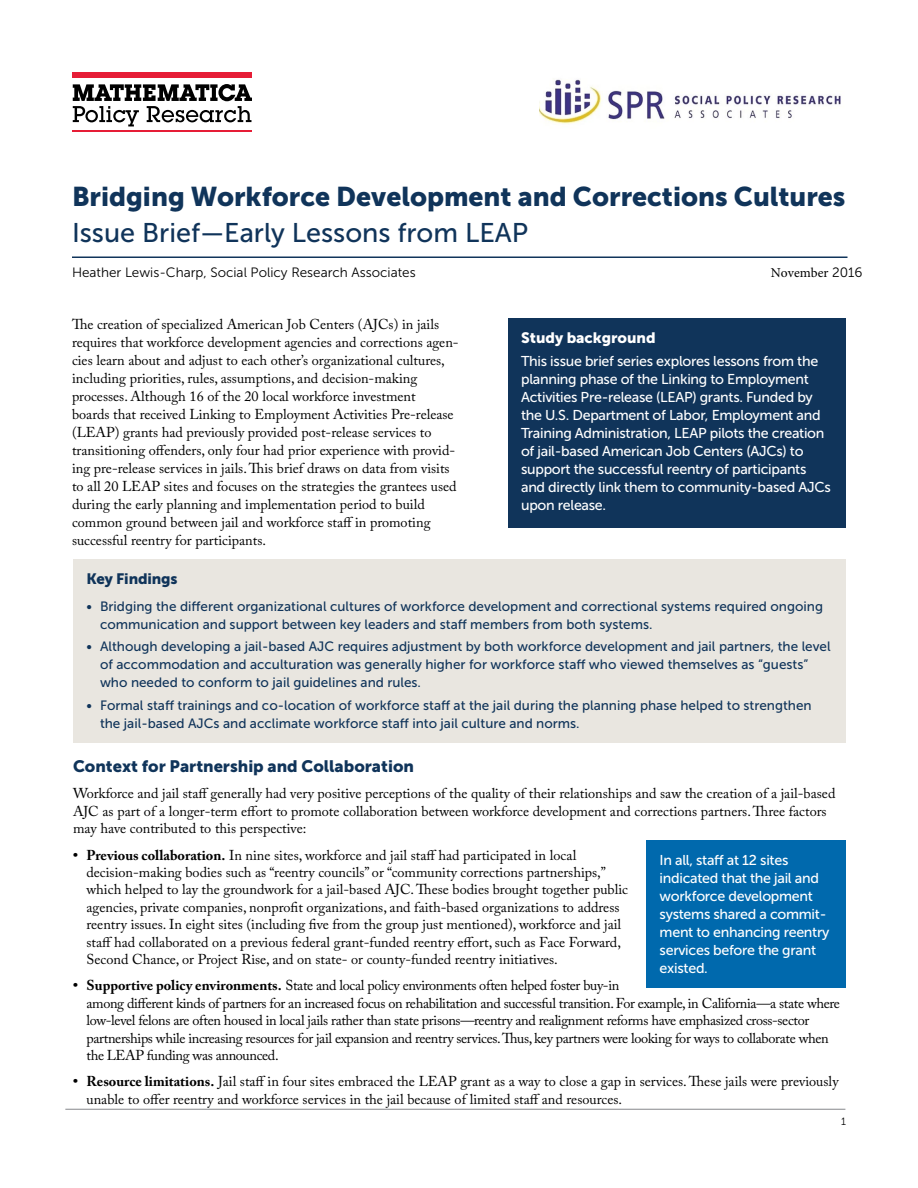
<style>
.page{position:relative;width:918px;height:1188px;background:#fff}
.page>*{position:absolute;margin:0;border:0;box-sizing:border-box;transform-origin:0 0}
.PUBLICATION_TITLE{font:27px/36px "Museo Sans 900";color:#10345a}
.SUB-SUBHEAD___adobe{font:16.5px "Museo Sans 900";color:#10345a}
.CALLOUT_BOX_SUBHEAD{font:15px "Museo Sans 900";color:#fff}
.TEXT_--bullet_list_w{font:15px "Museo Sans 900";letter-spacing:-.01em;color:#10345a}
.TEXT___adobe_caslon{font:14.25px/18px "Adobe Caslon Pro";color:#000}
.TEXT_--bullet_list_w-2{font:14.25px/17.4px "Adobe Caslon Pro";color:#000}
.TEXT_--bullet_list_w-3{font:14.25px/17.4px "Adobe Caslon Pro";letter-spacing:-.025em;color:#000}
.CALLOUT_TEXT___museo{font:14.25px/18px "Museo Sans 500";letter-spacing:-.02em;color:#fff}
.TEXT--bullet_list{font:13.5px/18px "Museo Sans 500";color:#10345a}
.AUTHORS___museo_sans{font:13.5px "Museo Sans 300";color:#000}
.AUTHORS___museo_sans-2{font:13.5px "Minion Pro";color:#000}
.PAGE_NUMBER___museo{font:10.5px "Museo Sans 300";color:#000}
.s1{font-family:"Museo Sans 500"}
.s2{font-family:"Museo Sans 300"}
.s3{font-weight:700}
</style>
<div class="page">
<hr style="left:65px;top:1109px;width:780px;height:1px;background:#939598">
<hr style="left:72px;top:256px;width:775px;height:2px;background:#10345a">
<div style="left:73px;top:559px;width:772px;height:184px;background:#e9e6e0"></div>
<div style="left:508px;top:319px;width:337px;height:209px;background:#10345a"></div>
<hr style="left:72px;top:130px;width:180px;height:2px;background:#e61d36">
<div style="left:72px;top:72px;width:179px;height:5px;background:#e61d36"></div>
<svg style="left:73px;top:84px;width:179px;height:42px"></svg>
<img style="left:540px;top:79px;width:301px;height:45px">
<div style="left:646px;top:841px;width:199px;height:147px;background:#0069ad"></div>
<p class="PUBLICATION_TITLE" style="left:72px;top:179px;width:775px">Bridging Workforce Development and Corrections Cultures<br><span class="s1">Issue Brief—Early Lessons from LEAP</span></p>
<p class="AUTHORS___museo_sans" style="left:72px;top:265px;width:345px">Heather Lewis-Charp, Social Policy Research Associates</p>
<p class="AUTHORS___museo_sans-2" style="left:771px;top:264px;width:93px">November <span class="s2">2016</span></p>
<p class="TEXT___adobe_caslon" style="left:72px;top:315px;width:388px">The creation of specialized American Job Centers (AJCs) in jails requires that workforce development agencies and corrections agen&shy;cies learn about and adjust to each other’s organizational cultures, including priorities, rules, assumptions, and decision-making processes. Although 16 of the 20 local workforce investment<br>boards that received Linking to Employment Activities Pre-release (LEAP) grants had previously provided post-release services to transitioning offenders, only four had prior experience with provid&shy;ing pre-release services in jails. This brief draws on data from visits to all 20 LEAP sites and focuses on the strategies the grantees used during the early planning and implementation period to build common ground between jail and workforce staff in promoting successful reentry for participants.</p>
<p class="CALLOUT_BOX_SUBHEAD" style="left:521px;top:330px;width:136px">Study background</p>
<p class="CALLOUT_TEXT___museo" style="left:521px;top:352px;width:311px">This issue brief series explores lessons from the planning phase of the Linking to Employment Activities Pre-release (LEAP) grants. Funded by the U.S. Department of Labor, Employment and Training Administration, LEAP pilots the creation of jail-based American Job Centers (AJCs) to support the successful reentry of participants and directly link them to community-based AJCs upon release.</p>
<p class="TEXT_--bullet_list_w" style="left:87px;top:570px;width:93px">Key Findings</p>
<p class="TEXT--bullet_list" style="left:100px;top:597px;width:725px;text-indent:-14px">• Bridging the different organizational cultures of workforce development and correctional systems required ongoing communication and support between key leaders and staff members from both systems.</p>
<p class="TEXT--bullet_list" style="left:100px;top:638px;width:732px;text-indent:-14px">• Although developing a jail-based AJC requires adjustment by both workforce development and jail partners, the level of accommodation and acculturation was generally higher for workforce staff who viewed themselves as “guests” who needed to conform to jail guidelines and rules.</p>
<p class="TEXT--bullet_list" style="left:100px;top:696px;width:713px;text-indent:-14px">• Formal staff trainings and co-location of workforce staff at the jail during the planning phase helped to strengthen the jail-based AJCs and acclimate workforce staff into jail culture and norms.</p>
<p class="SUB-SUBHEAD___adobe" style="left:73px;top:757px;width:343px">Context for Partnership and Collaboration</p>
<p class="TEXT___adobe_caslon" style="left:73px;top:785px;width:764px;line-height:17.4px">Workforce and jail staff generally had very positive perceptions of the quality of their relationships and saw the creation of a jail-based<br>AJC as part of a longer-term effort to promote collaboration between workforce development and corrections partners. Three factors may have contributed to this perspective:</p>
<p class="TEXT_--bullet_list_w-2" style="left:87px;top:846px;width:543px;text-indent:-13px"><span class="s3">• Previous collaboration.</span> In nine sites, workforce and jail staff had participated in local decision-making bodies such as “reentry councils” or “community corrections partnerships,” which helped to lay the groundwork for a jail-based AJC. These bodies brought together public agencies, private companies, nonprofit organizations, and faith-based organizations to address reentry issues. In eight sites (including five from the group just mentioned), workforce and jail staff had collaborated on a previous federal grant-funded reentry effort, such as Face Forward, Second Chance, or Project Rise, and on state- or county-funded reentry initiatives.</p>
<p class="TEXT_--bullet_list_w-3" style="left:87px;top:977px;width:755px;text-indent:-13px"><span class="s3">• Supportive policy environments.</span> State and local policy environments often helped foster buy-in<br>among different kinds of partners for an increased focus on rehabilitation and successful transition. For example, in California—a state where low-level felons are often housed in local jails rather than state prisons—reentry and realignment reforms have emphasized cross-sector partnerships while increasing resources for jail expansion and reentry services. Thus, key partners were looking for ways to collaborate when the LEAP funding was announced.</p>
<p class="TEXT_--bullet_list_w-2" style="left:87px;top:1073px;width:754px;text-indent:-13px"><span class="s3">• Resource limitations.</span> Jail staff in four sites embraced the LEAP grant as a way to close a gap in services. These jails were previously unable to offer reentry and workforce services in the jail because of limited staff and resources.</p>
<p class="CALLOUT_TEXT___museo" style="left:660px;top:851px;width:171px">In all, staff at 12 sites indicated that the jail and workforce development systems shared a commit&shy;ment to enhancing reentry services before the grant existed.</p>
<p class="PAGE_NUMBER___museo" style="left:841px;top:1116px;width:6px">1</p>
</div>
